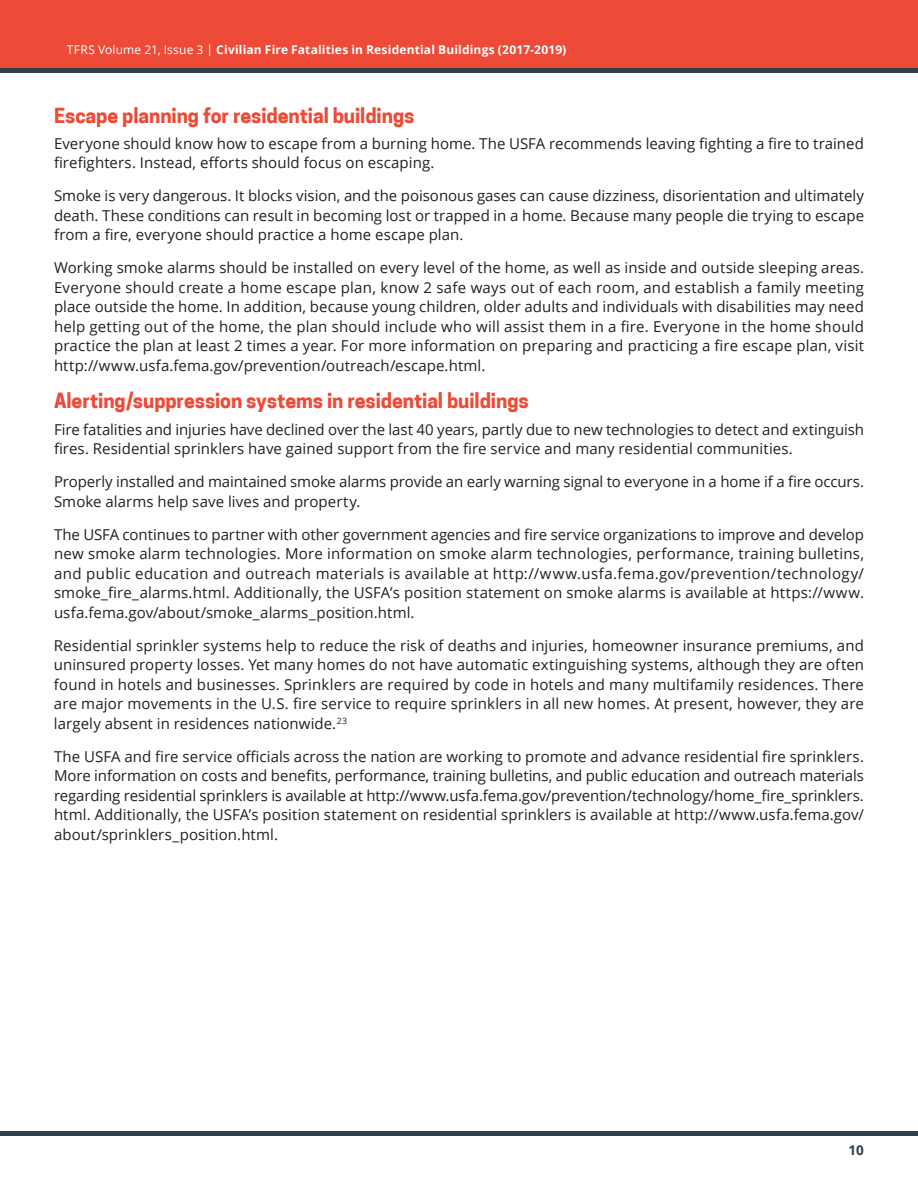
<style>
.page{position:relative;width:918px;height:1188px;background:#fff}
.page>*{position:absolute;margin:0;border:0;box-sizing:border-box;transform-origin:0 0}
.Subhead{font:700 19.5px "Coo Hew";letter-spacing:-.005em;color:#ed4b38}
.Body_Text{font:15px/19.5px "Open Sans";letter-spacing:.005em;color:#231f20;text-align:justify}
.t1{font:700 13.5px "Open Sans";color:#313e48}
.t2{font:700 12px "Open Sans";letter-spacing:.015em;color:#fff}
.s1{font-weight:400}
</style>
<div class="page">
<div style="left:0;top:0;width:918px;height:71px;background:#ed4b38"></div>
<hr style="left:0;top:68px;width:918px;height:4px;background:#313e48">
<hr style="left:0;top:1132px;width:918px;height:4px;background:#313e48">
<p class="t2" style="left:67px;top:41px;width:501px"><span class="s1">TFRS Volume 21, Issue 3 |</span> Civilian Fire Fatalities in Residential Buildings (2017-2019)</p>
<p class="Subhead" style="left:54px;top:104px;width:362px">Escape planning for residential buildings</p>
<p class="Body_Text" style="left:54px;top:133px;width:811px">Everyone should know how to escape from a burning home. The USFA recommends leaving fighting a fire to trained firefighters. Instead, efforts should focus on escaping.</p>
<p class="Body_Text" style="left:54px;top:186px;width:812px">Smoke is very dangerous. It blocks vision, and the poisonous gases can cause dizziness, disorientation and ultimately death. These conditions can result in becoming lost or trapped in a home. Because many people die trying to escape from a fire, everyone should practice a home escape plan.</p>
<p class="Body_Text" style="left:54px;top:258px;width:812px">Working smoke alarms should be installed on every level of the home, as well as inside and outside sleeping areas.<br>Everyone should create a home escape plan, know 2 safe ways out of each room, and establish a family meeting place outside the home. In addition, because young children, older adults and individuals with disabilities may need help getting out of the home, the plan should include who will assist them in a fire. Everyone in the home should practice the plan at least 2 times a year. For more information on preparing and practicing a fire escape plan, visit http://www.usfa.fema.gov/prevention/outreach/escape.html.</p>
<p class="Subhead" style="left:54px;top:389px;width:476px">Alerting/suppression systems in residential buildings</p>
<p class="Body_Text" style="left:54px;top:419px;width:811px">Fire fatalities and injuries have declined over the last 40 years, partly due to new technologies to detect and extinguish fires. Residential sprinklers have gained support from the fire service and many residential communities.</p>
<p class="Body_Text" style="left:54px;top:472px;width:812px">Properly installed and maintained smoke alarms provide an early warning signal to everyone in a home if a fire occurs.<br>Smoke alarms help save lives and property.</p>
<p class="Body_Text" style="left:54px;top:524px;width:812px">The USFA continues to partner with other government agencies and fire service organizations to improve and develop new smoke alarm technologies. More information on smoke alarm technologies, performance, training bulletins, and public education and outreach materials is available at http://www.usfa.fema.gov/prevention/technology/ smoke_fire_alarms.html. Additionally, the USFA’s position statement on smoke alarms is available at https://www. usfa.fema.gov/about/smoke_alarms_position.html.</p>
<p class="Body_Text" style="left:54px;top:635px;width:812px">Residential sprinkler systems help to reduce the risk of deaths and injuries, homeowner insurance premiums, and uninsured property losses. Yet many homes do not have automatic extinguishing systems, although they are often found in hotels and businesses. Sprinklers are required by code in hotels and many multifamily residences. There are major movements in the U.S. fire service to require sprinklers in all new homes. At present, however, they are largely absent in residences nationwide.<sup>23</sup></p>
<p class="Body_Text" style="left:54px;top:746px;width:812px">The USFA and fire service officials across the nation are working to promote and advance residential fire sprinklers.<br>More information on costs and benefits, performance, training bulletins, and public education and outreach materials regarding residential sprinklers is available at http://www.usfa.fema.gov/prevention/technology/home_fire_sprinklers. html. Additionally, the USFA’s position statement on residential sprinklers is available at http://www.usfa.fema.gov/ about/sprinklers_position.html.</p>
<p class="t1" style="left:849px;top:1141px;width:17px">10</p>
</div>
